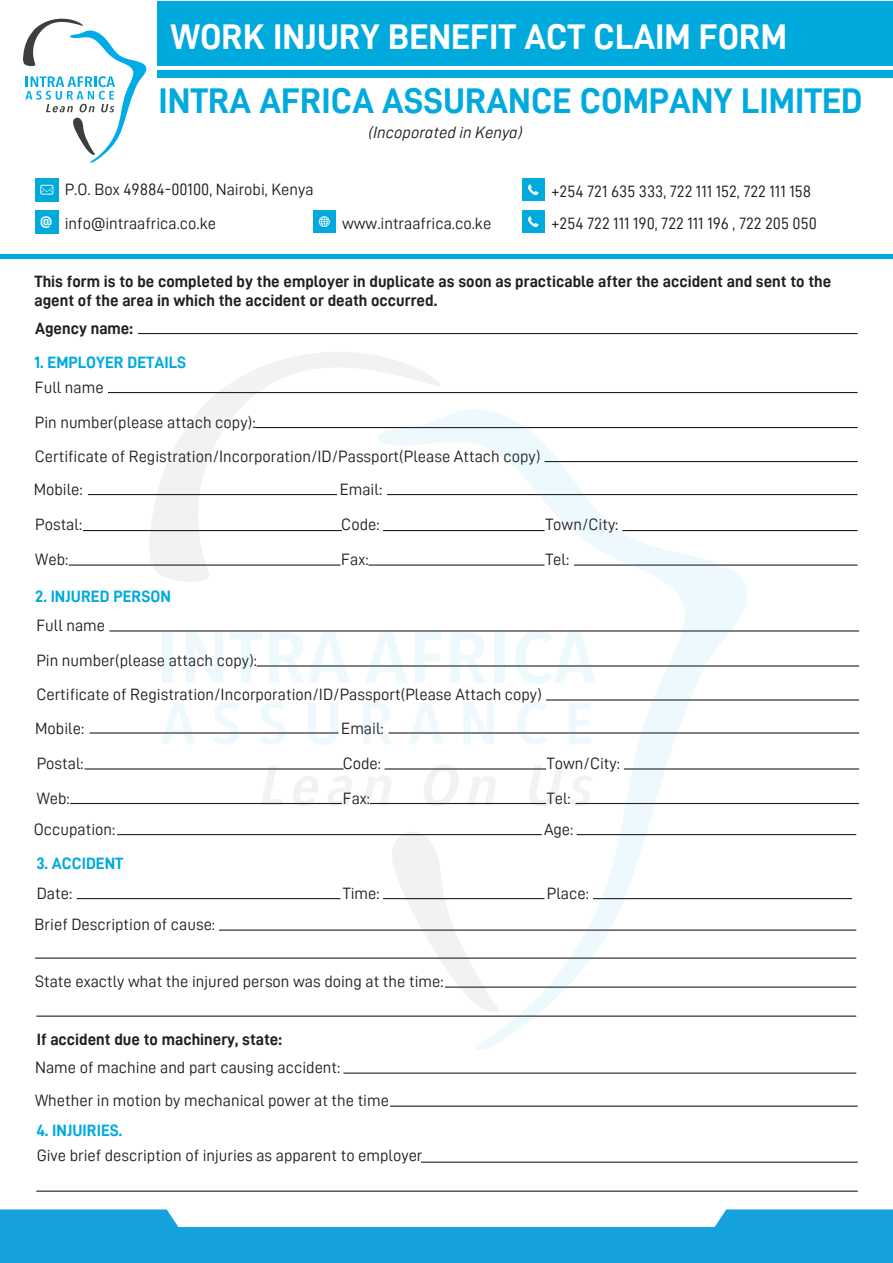
<style>
.page{position:relative;width:893px;height:1263px;background:#fff}
.page>*{position:absolute;margin:0;border:0;box-sizing:border-box;transform-origin:0 0}
.t1{font:35.85px "D DIN Bold";color:#0ad}
.t2{font:35.85px "D DIN Bold";color:#fff}
.t3{font:16.5px/34.3px "D DIN";color:#231f20}
.t4{font:16.5px/19.8px "D DIN Bold";color:#231f20}
.t5{font:16.5px "D DIN Bold";color:#0ad}
.t6{font:16.5px "D DIN Italic";color:#231f20}
.t7{font:13.95px "D DIN Bold";color:#fff}
</style>
<div class="page">
<div style="left:0;top:1227px;width:893px;height:36px;background:#16a3dd"></div>
<svg style="left:714px;top:1209px;width:179px;height:18px;background:#24a8df"></svg>
<svg style="left:0;top:1209px;width:179px;height:18px;background:#24a8df"></svg>
<div style="left:35px;top:178px;width:23px;height:23px;background:#0ad"></div>
<svg style="left:40px;top:185px;width:13px;height:10px"></svg>
<div style="left:35px;top:210px;width:23px;height:23px;background:#0ad"></div>
<svg style="left:522px;top:178px;width:22px;height:23px"></svg>
<svg style="left:522px;top:210px;width:22px;height:23px"></svg>
<svg style="left:313px;top:210px;width:22px;height:23px"></svg>
<div style="left:158px;top:70px;width:735px;height:7px;background:#0ad"></div>
<div style="left:0;top:254px;width:893px;height:5px;background:#0ad"></div>
<div style="left:158px;top:2px;width:735px;height:64px;background:#0ad"></div>
<hr style="left:138px;top:333px;width:720px;height:1px;background:#231f20">
<hr style="left:108px;top:392px;width:750px;height:1px;background:#231f20">
<hr style="left:255px;top:427px;width:603px;height:1px;background:#231f20">
<hr style="left:544px;top:461px;width:314px;height:1px;background:#231f20">
<hr style="left:88px;top:494px;width:249px;height:1px;background:#231f20">
<hr style="left:387px;top:494px;width:471px;height:1px;background:#231f20">
<hr style="left:83px;top:530px;width:259px;height:1px;background:#231f20">
<hr style="left:622px;top:530px;width:236px;height:1px;background:#231f20">
<hr style="left:574px;top:564px;width:284px;height:2px;background:#231f20">
<hr style="left:69px;top:564px;width:272px;height:2px;background:#231f20">
<hr style="left:110px;top:630px;width:749px;height:1px;background:#231f20">
<hr style="left:256px;top:665px;width:603px;height:1px;background:#231f20">
<hr style="left:546px;top:699px;width:313px;height:1px;background:#231f20">
<hr style="left:89px;top:732px;width:249px;height:1px;background:#231f20">
<hr style="left:388px;top:732px;width:471px;height:1px;background:#231f20">
<hr style="left:84px;top:768px;width:260px;height:1px;background:#231f20">
<hr style="left:624px;top:768px;width:235px;height:1px;background:#231f20">
<hr style="left:77px;top:898px;width:264px;height:1px;background:#231f20">
<hr style="left:593px;top:898px;width:259px;height:1px;background:#231f20">
<hr style="left:575px;top:803px;width:284px;height:1px;background:#231f20">
<hr style="left:219px;top:929px;width:637px;height:2px;background:#231f20">
<hr style="left:35px;top:957px;width:821px;height:2px;background:#231f20">
<hr style="left:445px;top:986px;width:411px;height:2px;background:#231f20">
<hr style="left:36px;top:1015px;width:820px;height:2px;background:#231f20">
<hr style="left:344px;top:1072px;width:512px;height:2px;background:#231f20">
<hr style="left:390px;top:1105px;width:468px;height:2px;background:#231f20">
<hr style="left:421px;top:1161px;width:437px;height:2px;background:#231f20">
<hr style="left:36px;top:1190px;width:822px;height:2px;background:#231f20">
<hr style="left:70px;top:803px;width:272px;height:1px;background:#231f20">
<hr style="left:577px;top:834px;width:279px;height:1px;background:#231f20">
<hr style="left:117px;top:834px;width:425px;height:1px;background:#231f20">
<div style="left:163px;top:632px;width:10px;height:51px;background:#eef9fd"></div>
<svg style="left:186px;top:632px;width:37px;height:51px"></svg>
<svg style="left:230px;top:632px;width:32px;height:51px"></svg>
<svg style="left:269px;top:632px;width:81px;height:51px"></svg>
<svg style="left:365px;top:648px;width:11px;height:35px"></svg>
<svg style="left:161px;top:703px;width:35px;height:41px"></svg>
<svg style="left:212px;top:702px;width:28px;height:43px"></svg>
<svg style="left:259px;top:702px;width:27px;height:43px"></svg>
<svg style="left:308px;top:703px;width:30px;height:42px"></svg>
<svg style="left:363px;top:703px;width:13px;height:41px"></svg>
<svg style="left:149px;top:352px;width:292px;height:230px"></svg>
<svg style="left:376px;top:406px;width:372px;height:644px"></svg>
<svg style="left:261px;top:766px;width:22px;height:39px"></svg>
<svg style="left:293px;top:776px;width:25px;height:30px"></svg>
<svg style="left:327px;top:776px;width:25px;height:30px"></svg>
<svg style="left:363px;top:776px;width:28px;height:29px"></svg>
<svg style="left:424px;top:764px;width:35px;height:42px"></svg>
<svg style="left:467px;top:776px;width:29px;height:29px"></svg>
<svg style="left:529px;top:765px;width:64px;height:41px"></svg>
<svg style="left:23px;top:19px;width:124px;height:144px"></svg>
<h1 class="t2" style="left:170px;top:17px;width:618px">WORK INJURY BENEFIT ACT CLAIM FORM</h1>
<h1 class="t1" style="left:158px;top:81px;width:706px">INTRA AFRICA ASSURANCE COMPANY LIMITED</h1>
<p class="t6" style="left:368px;top:123px;width:156px">(Incoporated in Kenya)</p>
<p class="t3" style="left:65px;top:172px;width:250px">P.O. Box 49884-00100, Nairobi, Kenya</p>
<p class="t3" style="left:551px;top:174px;width:262px">+254 721 635 333, 722 111 152, 722 111 158</p>
<p class="t3" style="left:65px;top:206px;width:153px">info@intraafrica.co.ke</p>
<p class="t3" style="left:551px;top:206px;width:267px">+254 722 111 190, 722 111 196 , 722 205 050</p>
<p class="t7" style="left:40px;top:213px;width:14px">@</p>
<p class="t3" style="left:342px;top:206px;width:151px">www.intraafrica.co.ke</p>
<p class="t4" style="left:34px;top:271px;width:798px">This form is to be completed by the employer in duplicate as soon as practicable after the accident and sent to the agent of the area in which the accident or death occurred.</p>
<p class="t4" style="left:35px;top:318px;width:99px">Agency name:</p>
<p class="t5" style="left:34px;top:353px;width:153px">1. EMPLOYER DETAILS</p>
<p class="t3" style="left:34px;top:369px;width:508px">Full name<br>Pin number(please attach copy):<br>Certificate of Registration/Incorporation/ID/Passport(Please Attach copy)<br>Mobile:</p>
<p class="t3" style="left:340px;top:472px;width:44px">Email:</p>
<p class="t3" style="left:35px;top:507px;width:48px">Postal:</p>
<p class="t3" style="left:341px;top:507px;width:40px">Code:</p>
<p class="t3" style="left:545px;top:507px;width:75px">Town/City:</p>
<p class="t3" style="left:35px;top:542px;width:35px">Web:</p>
<p class="t3" style="left:341px;top:542px;width:29px">Fax:</p>
<p class="t3" style="left:545px;top:542px;width:25px">Tel:</p>
<p class="t5" style="left:35px;top:587px;width:137px">2. INJURED PERSON</p>
<p class="t3" style="left:35px;top:608px;width:508px">Full name<br>Pin number(please attach copy):<br>Certificate of Registration/Incorporation/ID/Passport(Please Attach copy)<br>Mobile:</p>
<p class="t3" style="left:341px;top:711px;width:44px">Email:</p>
<p class="t3" style="left:37px;top:745px;width:48px">Postal:</p>
<p class="t3" style="left:343px;top:745px;width:40px">Code:</p>
<p class="t3" style="left:547px;top:745px;width:75px">Town/City:</p>
<p class="t3" style="left:37px;top:780px;width:35px">Web:</p>
<p class="t3" style="left:343px;top:780px;width:29px">Fax:</p>
<p class="t3" style="left:547px;top:780px;width:25px">Tel:</p>
<p class="t3" style="left:34px;top:811px;width:83px">Occupation:</p>
<p class="t3" style="left:544px;top:811px;width:31px">Age:</p>
<p class="t5" style="left:36px;top:854px;width:89px">3. ACCIDENT</p>
<p class="t3" style="left:37px;top:875px;width:37px">Date:</p>
<p class="t3" style="left:343px;top:875px;width:38px">Time:</p>
<p class="t3" style="left:547px;top:875px;width:44px">Place:</p>
<p class="t3" style="left:34px;top:907px;width:182px">Brief Description of cause:</p>
<p class="t3" style="left:35px;top:964px;width:410px">State exactly what the injured person was doing at the time:</p>
<p class="t4" style="left:37px;top:1029px;width:247px">If accident due to machinery, state:</p>
<p class="t3" style="left:35px;top:1051px;width:355px;line-height:33px">Name of machine and part causing accident:<br>Whether in motion by mechanical power at the time</p>
<p class="t5" style="left:36px;top:1121px;width:88px">4. INJUIRIES.</p>
<p class="t3" style="left:37px;top:1137px;width:387px">Give brief description of injuries as apparent to employer</p>
</div>
